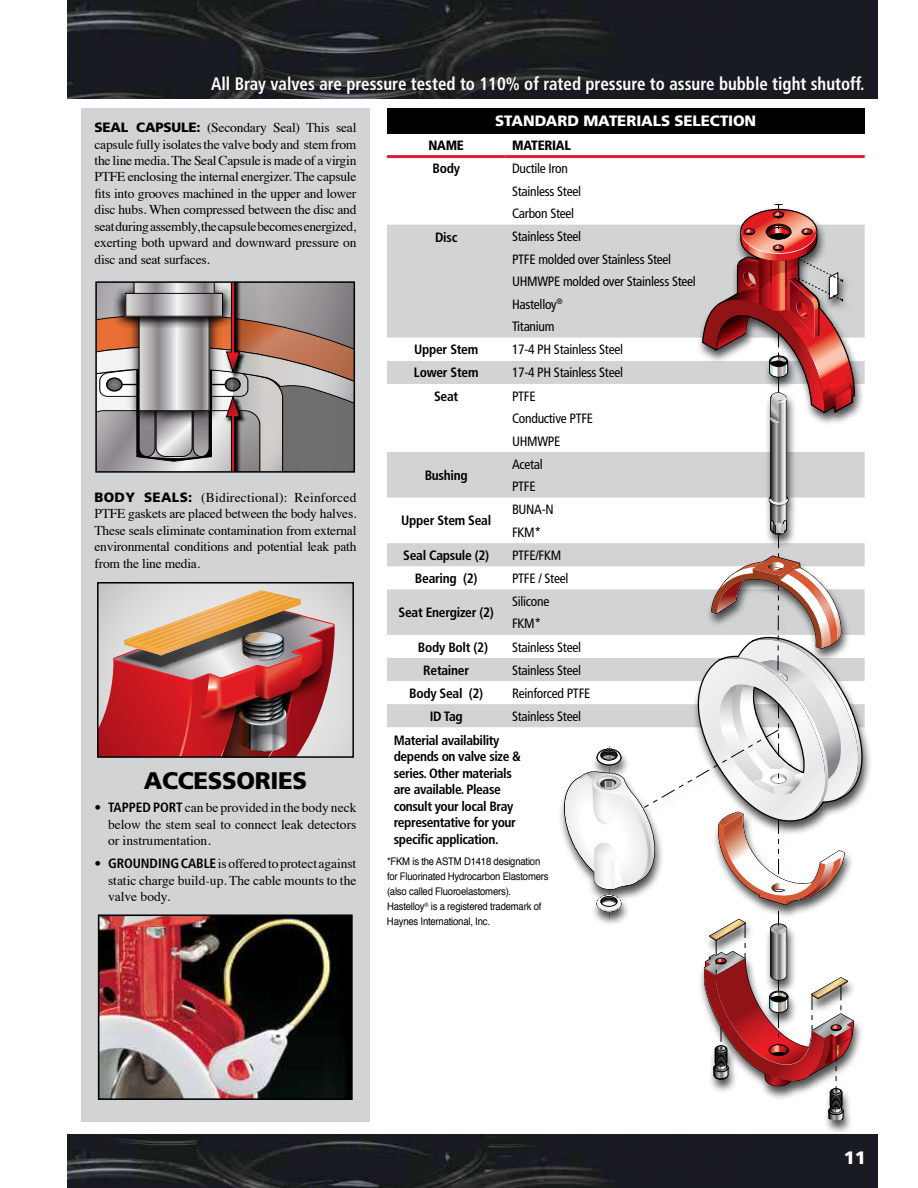
<style>
.page{position:relative;width:918px;height:1188px;background:#fff}
.page>*{position:absolute;margin:0;border:0;box-sizing:border-box;transform-origin:0 0}
.t1{font:900 24px "Frutiger";letter-spacing:-.015em;color:#000}
.t2{font:700 condensed 18px "Frutiger";color:#fff;scale:.94 1}
.t3{font:900 18px "Frutiger";color:#fff}
.t4{font:900 15px "Frutiger";letter-spacing:-.005em;color:#fff}
.t5{font:13.5px/16.5px "Times";letter-spacing:-.015em;color:#000;text-align:justify}
.t6{font:condensed 13.5px/22.5px "Frutiger";letter-spacing:-.02em;color:#000}
.t7{font:700 condensed 13.5px/16.5px "Frutiger";letter-spacing:-.02em;color:#000}
.t8{font:900 condensed 13.5px "Frutiger";letter-spacing:-.02em;color:#000}
.t9{font:10.5px/15px "Helvetica";letter-spacing:-.02em;color:#000;scale:.91 1}
.s1{font-family:"Frutiger";font-weight:900}
.s2{font-family:"Frutiger";font-weight:700;font-stretch:condensed}
</style>
<div class="page">
<img style="left:68px;top:1134px;width:810px;height:54px">
<img style="left:68px;top:0;width:810px;height:98px">
<div style="left:81px;top:108px;width:289px;height:1014px;background:#d1d3d4"></div>
<div style="left:387px;top:108px;width:478px;height:25px;background:#000"></div>
<hr style="left:387px;top:155px;width:119px;height:3px;background:#e31837">
<hr style="left:506px;top:155px;width:359px;height:3px;background:#e31837">
<svg style="left:98px;top:284px;width:254px;height:186px"></svg>
<div style="left:95px;top:281px;width:260px;height:192px;border:2px solid #000"></div>
<img style="left:244px;top:585px;width:107px;height:147px">
<img style="left:100px;top:585px;width:144px;height:5px">
<svg style="left:100px;top:590px;width:236px;height:165px"></svg>
<div style="left:245px;top:632px;width:35px;height:11px;border:1px solid #fff;border-radius:50%"></div>
<div style="left:97px;top:582px;width:257px;height:176px;border:2px solid #000"></div>
<img style="left:101px;top:917px;width:249px;height:180px">
<div style="left:98px;top:914px;width:255px;height:186px;border:2px solid #000"></div>
<div style="left:558px;top:203px;width:315px;height:932px;background:#fff"></div>
<svg style="left:387px;top:204px;width:483px;height:918px"></svg>
<h2 class="t2" style="left:211px;top:73px;width:697px">All Bray valves are pressure tested to 110% of rated pressure to assure bubble tight shutoff.</h2>
<p class="t5" style="left:94px;top:118px;width:264px"><span class="s1">SEAL CAPSULE:</span> (Secondary Seal) This seal capsule fully isolates the valve body and stem from the line media. The Seal Capsule is made of a virgin PTFE enclosing the internal energizer. The capsule fits into grooves machined in the upper and lower disc hubs. When compressed between the disc and seat during assembly, the capsule becomes energized, exerting both upward and downward pressure on disc and seat surfaces.</p>
<p class="t5" style="left:94px;top:488px;width:264px"><span class="s1">BODY SEALS:</span> (Bidirectional): Reinforced PTFE gaskets are placed between the body halves.<br>These seals eliminate contamination from external environmental conditions and potential leak path from the line media.</p>
<h1 class="t1" style="left:144px;top:766px;width:165px">ACCESSORIES</h1>
<p class="t5" style="left:108px;top:798px;width:250px;text-indent:-14px"><span class="s2">• Tapp ed port</span> can be provided in the body neck below the stem seal to connect leak detectors or instrumentation.</p>
<p class="t5" style="left:108px;top:855px;width:250px;text-indent:-14px"><span class="s2">• Grounding Cable</span> is offered to protect against static charge build-up. The cable mounts to the valve body.</p>
<p class="t4" style="left:495px;top:112px;width:262px">STANDARD MATERIALS SELECTION</p>
<p class="t8" style="left:429px;top:137px;width:37px">NAME</p>
<p class="t8" style="left:512px;top:137px;width:60px">MATERIAL</p>
<p class="t7" style="left:433px;top:161px;width:29px">Body</p>
<p class="t6" style="left:512px;top:157px;width:71px">Ductile Iron<br>Stainless Steel<br>Carbon Steel</p>
<p class="t7" style="left:435px;top:229px;width:24px">Disc</p>
<p class="t6" style="left:512px;top:225px;width:185px">Stainless Steel<br>PTFE molded over Stainless Steel<br>UHMWPE molded over Stainless Steel<br>Hastelloy<sup>®<br></sup>Titanium</p>
<p class="t7" style="left:414px;top:341px;width:66px">Upper Stem</p>
<p class="t6" style="left:512px;top:339px;width:113px">17-4 PH Stainless Steel</p>
<p class="t7" style="left:414px;top:365px;width:66px">Lower Stem</p>
<p class="t6" style="left:512px;top:362px;width:113px">17-4 PH Stainless Steel</p>
<p class="t7" style="left:434px;top:388px;width:26px">Seat</p>
<p class="t6" style="left:512px;top:385px;width:83px">PTFE<br>Conductive PTFE<br>UHMWPE</p>
<p class="t7" style="left:425px;top:467px;width:45px">Bushing</p>
<p class="t6" style="left:512px;top:453px;width:32px">Acetal<br>PTFE</p>
<p class="t7" style="left:401px;top:513px;width:92px">Upper Stem Seal</p>
<p class="t6" style="left:512px;top:498px;width:43px">Buna-N<br>FKM*</p>
<p class="t7" style="left:403px;top:547px;width:88px">Seal Capsule (2)</p>
<p class="t6" style="left:512px;top:544px;width:51px">PTFE/FKM</p>
<p class="t7" style="left:415px;top:570px;width:64px">Bearing (2)</p>
<p class="t6" style="left:512px;top:567px;width:58px">PTFE / Steel</p>
<p class="t7" style="left:399px;top:604px;width:97px">Seat Energizer (2)</p>
<p class="t6" style="left:512px;top:590px;width:39px">Silicone<br>FKM*</p>
<p class="t7" style="left:418px;top:639px;width:72px">Body Bolt (2)</p>
<p class="t6" style="left:512px;top:636px;width:71px">Stainless Steel</p>
<p class="t7" style="left:423px;top:662px;width:47px">Retainer</p>
<p class="t6" style="left:512px;top:659px;width:71px">Stainless Steel</p>
<p class="t7" style="left:409px;top:685px;width:76px">Body Seal (2)</p>
<p class="t6" style="left:512px;top:682px;width:80px">Reinforced PTFE</p>
<p class="t7" style="left:430px;top:708px;width:35px">ID Tag</p>
<p class="t6" style="left:512px;top:705px;width:71px">Stainless Steel</p>
<p class="t7" style="left:394px;top:732px;width:129px">Material availability depends on valve size &amp; series. Other materials are available. Please consult your local Bray representative for your specific application.</p>
<p class="t9" style="left:387px;top:854px;width:179px">*FKM is the ASTM D1418 designation for Fluorinated Hydrocarbon Elastomers (also called Fluoroelastomers).<br>Hastelloy<sup>®</sup> is a registered trademark of Haynes International, Inc.</p>
<h2 class="t3" style="left:844px;top:1147px;width:24px">11</h2>
</div>
